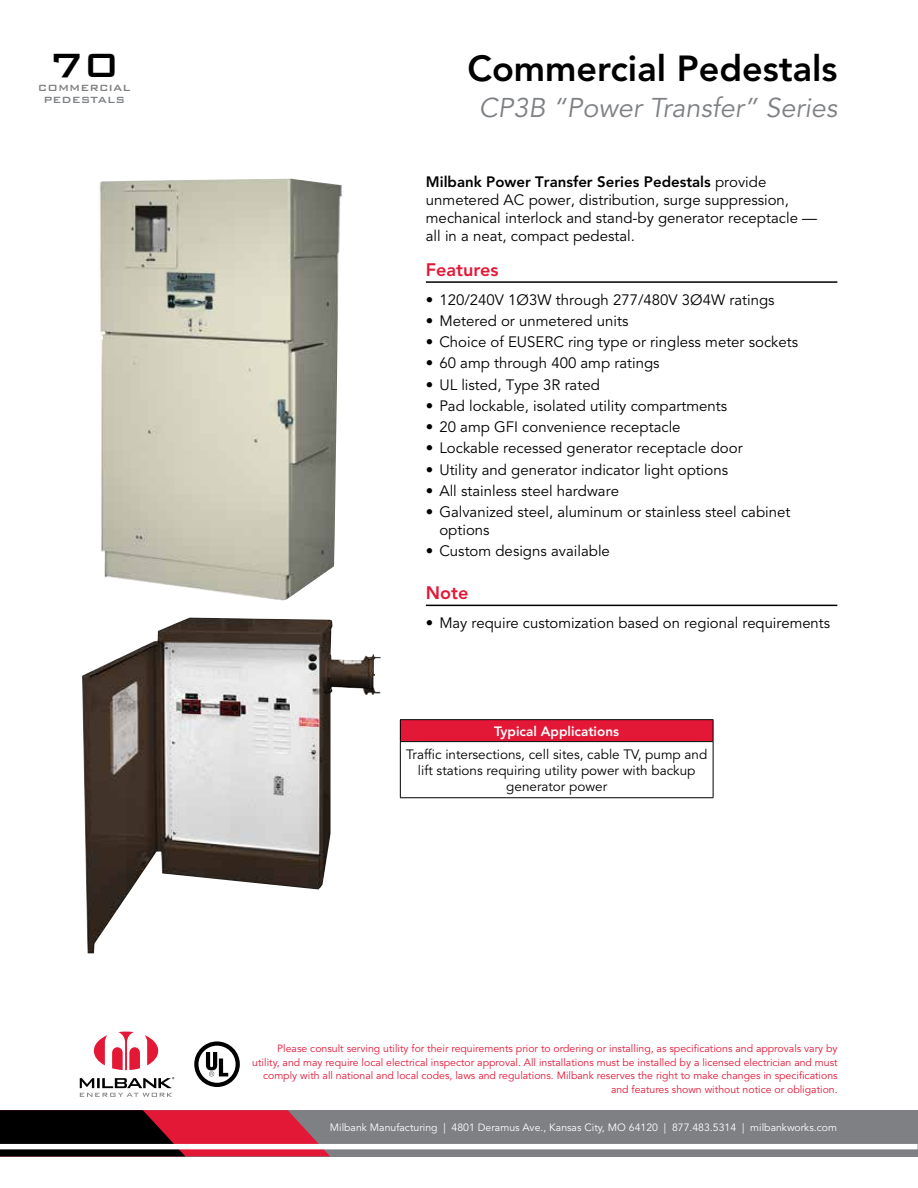
<style>
.page{position:relative;width:918px;height:1188px;background:#fff}
.page>*{position:absolute;margin:0;border:0;box-sizing:border-box;transform-origin:0 0}
.t1{font:700 45px "AG Bank Gothic Pln";color:#000}
.t2{font:800 36px "Avenir LT Std";color:#000}
.t3{font:italic 27px "Avenir LT Std";color:#7e8083}
.t4{font:800 18px "Avenir LT Std";color:#e31837}
.t5{font:15px/18px "Avenir LT Std";color:#000}
.t6{font:13.5px/16.2px "Avenir LT Std";color:#000;text-align:center}
.t7{font:800 13.5px "Avenir LT Std";color:#fff}
.t8{font:700 12px/12px "AG Bank Gothic Pln";color:#7e8083;text-align:center}
.t9{font:10.5px/13.5px "Avenir LT Std";color:#e31837;text-align:right}
.t10{font:10.5px "Avenir LT Std";color:#fff}
.s1{font-weight:800}
</style>
<div class="page">
<div style="left:0;top:1110px;width:918px;height:46px;background:#7e8083"></div>
<svg style="left:0;top:1110px;width:330px;height:46px;background:#6c1321"></svg>
<div style="left:0;top:1144px;width:918px;height:6px;background:#fff"></div>
<svg style="left:94px;top:1032px;width:64px;height:38px"></svg>
<svg style="left:80px;top:1077px;width:94px;height:20px"></svg>
<svg style="left:194px;top:1041px;width:46px;height:46px"></svg>
<img style="left:99px;top:179px;width:243px;height:422px">
<img style="left:82px;top:618px;width:299px;height:335px">
<hr style="left:426px;top:281px;width:411px;height:2px;background:#000">
<hr style="left:426px;top:605px;width:411px;height:1px;background:#000">
<div style="left:400px;top:720px;width:313px;height:22px;background:#e31837"></div>
<hr style="left:400px;top:719px;width:313px;height:1px;background:#000">
<svg style="left:400px;top:720px;width:1px;height:21px"></svg>
<svg style="left:713px;top:720px;width:1px;height:21px"></svg>
<hr style="left:400px;top:741px;width:313px;height:1px;background:#000">
<hr style="left:400px;top:742px;width:1px;height:55px;background:#000">
<hr style="left:713px;top:742px;width:1px;height:55px;background:#000">
<hr style="left:400px;top:797px;width:313px;height:1px;background:#000">
<h1 class="t1" style="left:49px;top:43px;width:71px">70</h1>
<p class="t8" style="left:38px;top:82px;width:94px">COMMERCIAL<br>PEDESTALS</p>
<h2 class="t2" style="left:467px;top:47px;width:372px">Commercial Pedestals</h2>
<h3 class="t3" style="left:479px;top:92px;width:360px">CP3B “Power Transfer” Series</h3>
<p class="t5" style="left:426px;top:173px;width:393px"><span class="s1">Milbank Power Transfer Series Pedestals</span> provide unmetered AC power, distribution, surge suppression, mechanical interlock and stand-by generator receptacle — all in a neat, compact pedestal.</p>
<p class="t4" style="left:426px;top:259px;width:74px">Features</p>
<p class="t5" style="left:426px;top:291px;width:350px">• 120/240V 1Ø3W through 277/480V 3Ø4W ratings</p>
<p class="t5" style="left:426px;top:312px;width:204px">• Metered or unmetered units</p>
<p class="t5" style="left:426px;top:333px;width:374px">• Choice of EUSERC ring type or ringless meter sockets</p>
<p class="t5" style="left:426px;top:355px;width:235px">• 60 amp through 400 amp ratings</p>
<p class="t5" style="left:426px;top:376px;width:176px">• UL listed, Type 3R rated</p>
<p class="t5" style="left:426px;top:397px;width:303px">• Pad lockable, isolated utility compartments</p>
<p class="t5" style="left:426px;top:418px;width:256px">• 20 amp GFI convenience receptacle</p>
<p class="t5" style="left:426px;top:440px;width:318px">• Lockable recessed generator receptacle door</p>
<p class="t5" style="left:426px;top:461px;width:304px">• Utility and generator indicator light options</p>
<p class="t5" style="left:426px;top:482px;width:195px">• All stainless steel hardware</p>
<p class="t5" style="left:439px;top:503px;width:353px;text-indent:-14px">• Galvanized steel, aluminum or stainless steel cabinet options</p>
<p class="t5" style="left:426px;top:543px;width:186px">• Custom designs available</p>
<p class="t4" style="left:426px;top:582px;width:44px">Note</p>
<p class="t5" style="left:426px;top:614px;width:406px">• May require customization based on regional requirements</p>
<p class="t7" style="left:494px;top:723px;width:126px">Typical Applications</p>
<p class="t6" style="left:406px;top:746px;width:303px">Traffic intersections, cell sites, cable TV, pump and lift stations requiring utility power with backup generator power</p>
<p class="t9" style="left:252px;top:1042px;width:587px">Please consult serving utility for their requirements prior to ordering or installing, as specifications and approvals vary by utility, and may require local electrical inspector approval. All installations must be installed by a licensed electrician and must comply with all national and local codes, laws and regulations. Milbank reserves the right to make changes in specifications and features shown without notice or obligation.</p>
<p class="t10" style="left:330px;top:1122px;width:509px">Milbank Manufacturing | 4801 Deramus Ave., Kansas City, MO 64120 | 877.483.5314 | milbankworks.com</p>
</div>
